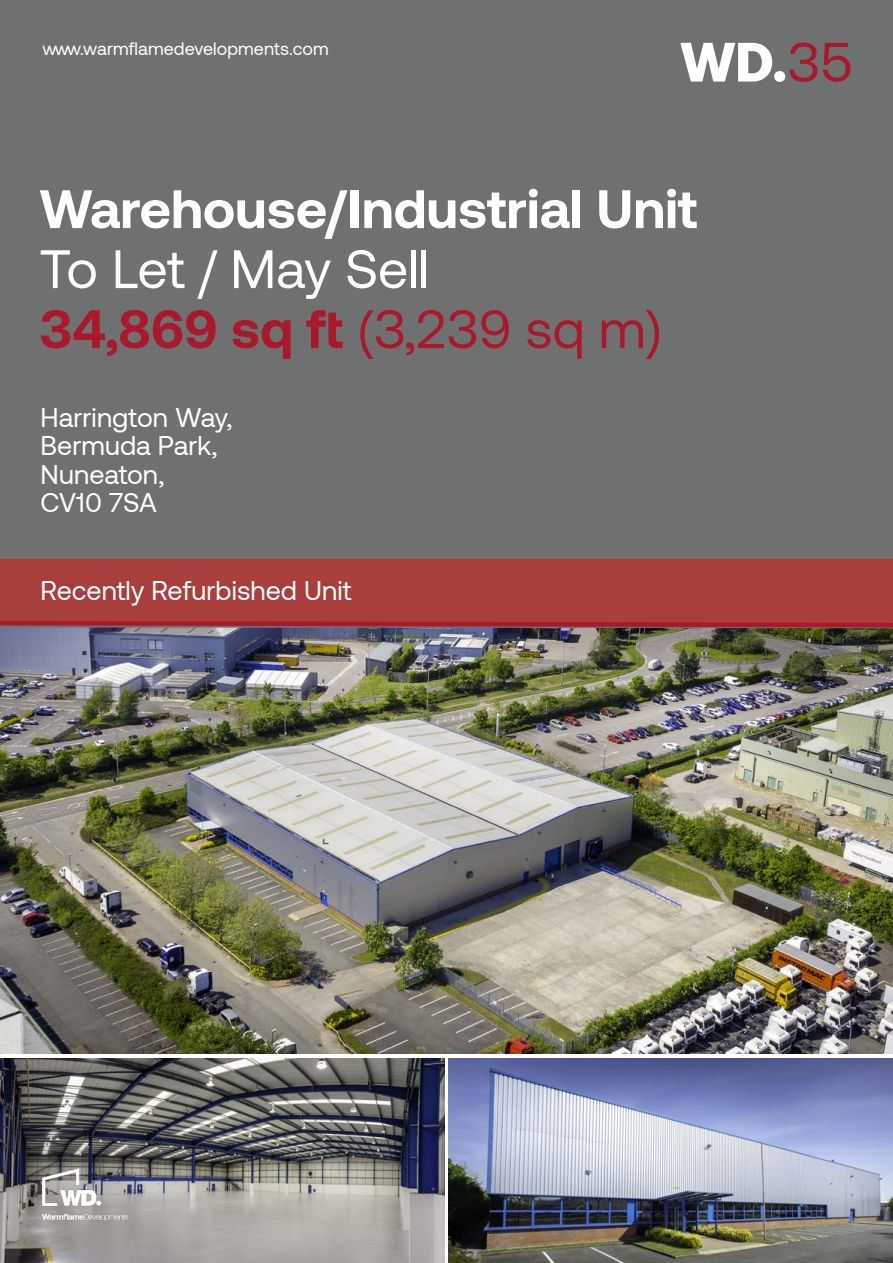
<style>
.page{position:relative;width:893px;height:1263px;background:#fff}
.page>*{position:absolute;margin:0;border:0;box-sizing:border-box;transform-origin:0 0}
.t1{font:54px/60px "Aeonik";letter-spacing:-.005em;color:#fff}
.t2{font:700 54px "Aeonik";color:#fff}
.t3{font:27px/28.5px "Aeonik";letter-spacing:.005em;color:#fff}
.t4{font:18px "Aeonik";letter-spacing:.005em;color:#fff}
.s1{font-weight:700;color:#aa182c}
.s2{color:#aa182c}
</style>
<div class="page">
<img style="left:0;top:1058px;width:444px;height:205px">
<div style="left:0;top:0;width:893px;height:627px;background:#6f7171"></div>
<img style="left:449px;top:1058px;width:444px;height:205px">
<img style="left:0;top:630px;width:893px;height:424px">
<div style="left:0;top:559px;width:893px;height:64px;background:#a83f3d"></div>
<svg style="left:680px;top:43px;width:137px;height:39px"></svg>
<svg style="left:823px;top:43px;width:27px;height:39px"></svg>
<svg style="left:0;top:621px;width:893px;height:9px;background:#8c3a46"></svg>
<img style="left:43px;top:1169px;width:84px;height:51px">
<p class="t4" style="left:43px;top:39px;width:288px">www.warmflamedevelopments.com</p>
<h1 class="t2" style="left:39px;top:178px;width:659px">Warehouse/Industrial Unit</h1>
<h1 class="t1" style="left:39px;top:239px;width:624px">To Let / May Sell<br><span class="s1">34,869 sq ft</span> <span class="s2">(3,239 sq m)</span></h1>
<p class="t3" style="left:40px;top:403px;width:193px">Harrington Way,<br>Bermuda Park,<br>Nuneaton,<br>CV10 7SA</p>
<p class="t3" style="left:40px;top:576px;width:313px">Recently Refurbished Unit</p>
</div>
